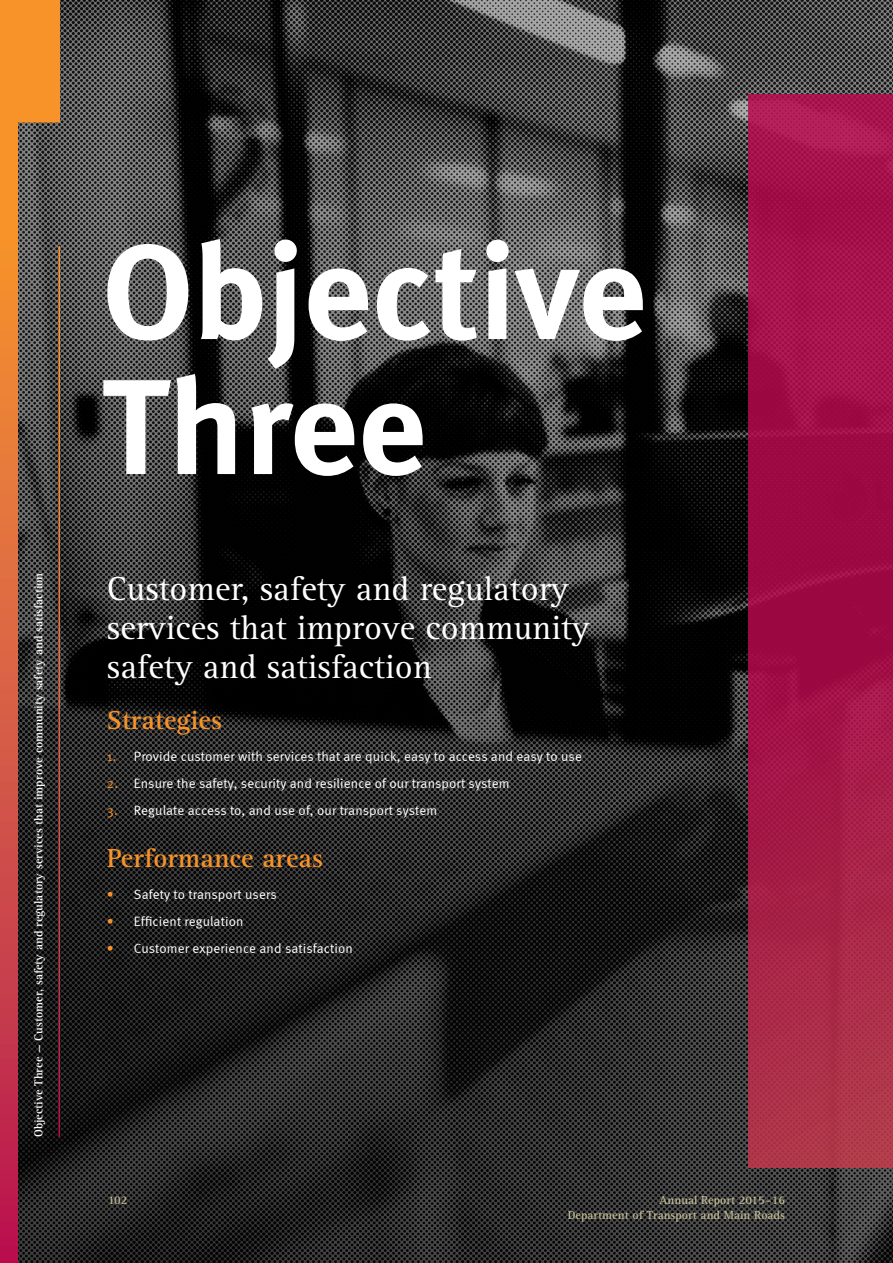
<style>
.page{position:relative;width:893px;height:1263px;background:#fff}
.page>*{position:absolute;margin:0;border:0;box-sizing:border-box;transform-origin:0 0}
.Objective_Level_1{font:700 135px/135px "Meta";color:#fff}
.Objective_Level_2{font:34.5px/39px "Rotis Serif Std";color:#fff}
.Objective_Level_3{font:700 27px "Rotis Serif Std";color:#f79328}
.t1{font:13.5px "Meta Normal";letter-spacing:.01em;color:#fff}
.Tabs_-_Title_-_Our_P{font:700 12px "Rotis Serif Std";color:#fff}
.Footer_-_RIGHT{font:700 12px/15px "Rotis Serif Std";color:#c1bb94;text-align:right}
.Footer_-_LEFT{font:700 12px "Rotis Serif Std";color:#c1bb94}
.s1{color:#f79328}
</style>
<div class="page">
<img style="left:60px;top:0;width:833px;height:1263px">
<svg style="left:749px;top:95px;width:144px;height:1072px;background:#a51848"></svg>
<svg style="left:0;top:0;width:60px;height:1263px;background:#744836"></svg>
<hr style="left:58px;top:246px;width:2px;height:891px;background:#fff">
<p class="Objective_Level_1" style="left:102px;top:223px;width:546px">Objective<br>Three</p>
<p class="Tabs_-_Title_-_Our_P" style="left:31px;top:1137px;width:566px;rotate:-90deg">Objective Three — Customer, safety and regulatory services that improve community safety and satisfaction</p>
<p class="Objective_Level_2" style="left:107px;top:570px;width:484px">Customer, safety and regulatory services that improve community safety and satisfaction</p>
<p class="Objective_Level_3" style="left:107px;top:704px;width:117px">Strategies</p>
<p class="t1" style="left:107px;top:748px;width:477px"><span class="s1">1.</span> Provide customer with services that are quick, easy to access and easy to use</p>
<p class="t1" style="left:107px;top:775px;width:404px"><span class="s1">2.</span> Ensure the safety, security and resilience of our transport system</p>
<p class="t1" style="left:107px;top:802px;width:332px"><span class="s1">3.</span> Regulate access to, and use of, our transport system</p>
<p class="Objective_Level_3" style="left:107px;top:842px;width:218px">Performance areas</p>
<p class="t1" style="left:107px;top:886px;width:171px"><span class="s1">•</span> Safety to transport users</p>
<p class="t1" style="left:107px;top:913px;width:138px"><span class="s1">•</span> Efficient regulation</p>
<p class="t1" style="left:107px;top:940px;width:247px"><span class="s1">•</span> Customer experience and satisfaction</p>
<p class="Footer_-_LEFT" style="left:108px;top:1193px;width:21px">102</p>
<p class="Footer_-_RIGHT" style="left:568px;top:1193px;width:219px">Annual Report 2015–16<br>Department of Transport and Main Roads</p>
</div>
